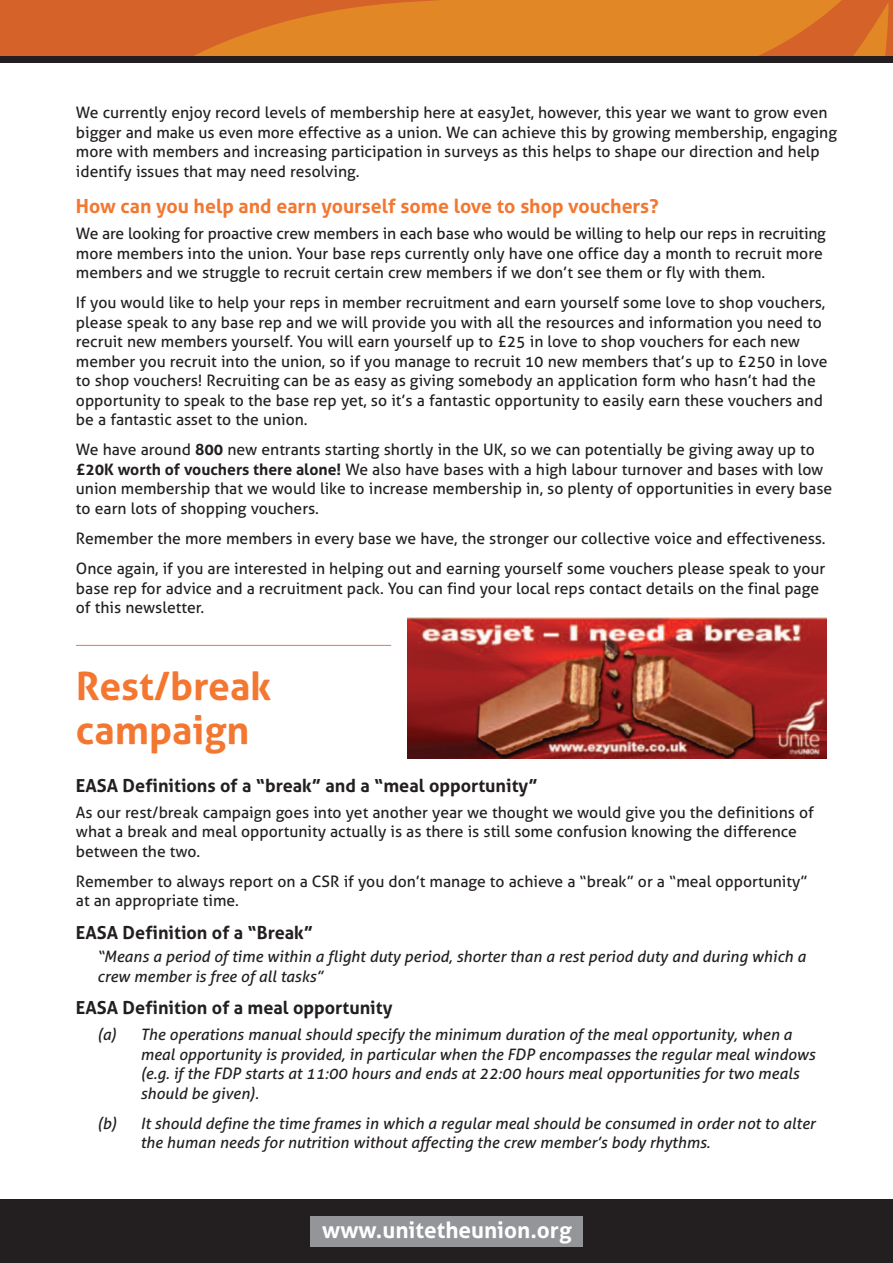
<style>
.page{position:relative;width:893px;height:1263px;background:#fff}
.page>*{position:absolute;margin:0;border:0;box-sizing:border-box;transform-origin:0 0}
.t1{font:700 39px/43.5px "Aller";color:#f37730}
.t2{font:700 22.5px "Aller";color:#fff}
.t3{font:700 19.5px "Aller";color:#f37730}
.t4{font:700 18px "Aller";color:#231f20}
.t5{font:15.75px/19.5px "Aller";color:#231f20}
.t6{font:italic 15.75px/19.5px "Aller";color:#231f20}
.s1{font-weight:700}
</style>
<div class="page">
<svg style="left:33px;top:0;width:858px;height:56px;background:#da7227"></svg>
<svg style="left:13px;top:2px;width:876px;height:54px;background:#dc7926"></svg>
<div style="left:0;top:1199px;width:893px;height:64px;background:#231f20"></div>
<div style="left:0;top:56px;width:893px;height:7px;background:#231f20"></div>
<div style="left:0;top:0;width:13px;height:60px;background:#d46229"></div>
<div style="left:0;top:56px;width:13px;height:7px;background:#231f20"></div>
<div style="left:311px;top:1216px;width:272px;height:30px;background:#939598"></div>
<hr style="left:76px;top:645px;width:315px;height:1px;background:#f37730">
<img style="left:408px;top:617px;width:419px;height:141px">
<p class="t5" style="left:76px;top:103px;width:763px">We currently enjoy record levels of membership here at easyJet, however, this year we want to grow even bigger and make us even more effective as a union. We can achieve this by growing membership, engaging more with members and increasing participation in surveys as this helps to shape our direction and help identify issues that may need resolving.</p>
<p class="t3" style="left:76px;top:194px;width:584px">How can you help and earn yourself some love to shop vouchers?</p>
<p class="t5" style="left:76px;top:224px;width:752px">We are looking for proactive crew members in each base who would be willing to help our reps in recruiting more members into the union. Your base reps currently only have one office day a month to recruit more members and we struggle to recruit certain crew members if we don’t see them or fly with them.</p>
<p class="t5" style="left:76px;top:293px;width:753px">If you would like to help your reps in member recruitment and earn yourself some love to shop vouchers, please speak to any base rep and we will provide you with all the resources and information you need to recruit new members yourself. You will earn yourself up to £25 in love to shop vouchers for each new member you recruit into the union, so if you manage to recruit 10 new members that’s up to £250 in love to shop vouchers! Recruiting can be as easy as giving somebody an application form who hasn’t had the opportunity to speak to the base rep yet, so it’s a fantastic opportunity to easily earn these vouchers and be a fantastic asset to the union.</p>
<p class="t5" style="left:76px;top:440px;width:758px">We have around <span class="s1">800</span> new entrants starting shortly in the UK, so we can potentially be giving away up to <span class="s1">£20K worth of vouchers there alone!</span> We also have bases with a high labour turnover and bases with low union membership that we would like to increase membership in, so plenty of opportunities in every base to earn lots of shopping vouchers.</p>
<p class="t5" style="left:76px;top:523px;width:751px;line-height:30.2px">Remember the more members in every base we have, the stronger our collective voice and effectiveness.<br>Once again, if you are interested in helping out and earning yourself some vouchers please speak to your</p>
<p class="t5" style="left:76px;top:578px;width:745px">base rep for advice and a recruitment pack. You can find your local reps contact details on the final page of this newsletter.</p>
<h1 class="t1" style="left:76px;top:664px;width:197px">Rest/break campaign</h1>
<p class="t4" style="left:76px;top:774px;width:463px">EASA Definitions of a “break” and a “meal opportunity”</p>
<p class="t5" style="left:76px;top:802px;width:739px">As our rest/break campaign goes into yet another year we thought we would give you the definitions of what a break and meal opportunity actually is as there is still some confusion knowing the difference between the two.</p>
<p class="t5" style="left:76px;top:871px;width:733px">Remember to always report on a CSR if you don’t manage to achieve a “break” or a “meal opportunity” at an appropriate time.</p>
<p class="t4" style="left:76px;top:921px;width:239px">EASA Definition of a “Break”</p>
<p class="t6" style="left:97px;top:947px;width:710px">“Means a period of time within a flight duty period, shorter than a rest period duty and during which a crew member is free of all tasks”</p>
<p class="t4" style="left:76px;top:997px;width:318px">EASA Definition of a meal opportunity</p>
<p class="t6" style="left:97px;top:1024px;width:21px">(a)</p>
<p class="t6" style="left:140px;top:1024px;width:676px">The operations manual should specify the minimum duration of the meal opportunity, when a meal opportunity is provided, in particular when the FDP encompasses the regular meal windows (e.g. if the FDP starts at 11:00 hours and ends at 22:00 hours meal opportunities for two meals should be given).</p>
<p class="t6" style="left:97px;top:1113px;width:21px">(b)</p>
<p class="t6" style="left:140px;top:1113px;width:676px">It should define the time frames in which a regular meal should be consumed in order not to alter the human needs for nutrition without affecting the crew member’s body rhythms.</p>
<h2 class="t2" style="left:322px;top:1216px;width:251px">www.unitetheunion.org</h2>
</div>
